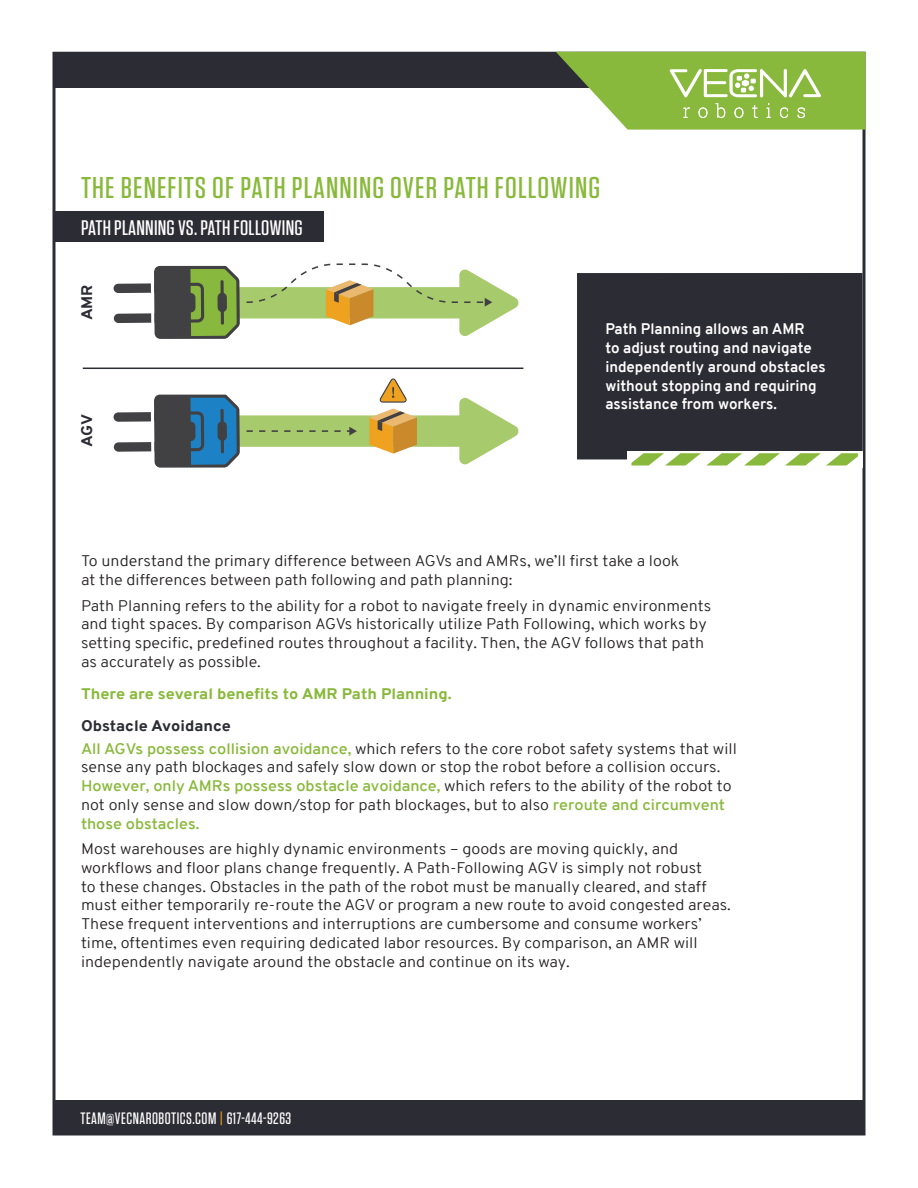
<style>
.page{position:relative;width:918px;height:1188px;background:#fff}
.page>*{position:absolute;margin:0;border:0;box-sizing:border-box;transform-origin:0 0}
.t1{font:500 30px "Tungsten";letter-spacing:.035em;color:#89b93c;scale:1.08 1}
.t2{font:500 21px "Tungsten";letter-spacing:.01em;color:#fff;scale:1.08 1}
.t3{font:500 16.5px "Tungsten";letter-spacing:.03em;color:#fff}
.t4{font:300 15px/18.8px "Overpass";color:#231f20;scale:1.08 1}
.t5{font:700 15px/18.8px "Overpass";color:#fff}
.t6{font:800 15px "Overpass";color:#89b93c;scale:1.08 1}
.t7{font:800 15px "Overpass";color:#2c2c35;scale:1.08 1}
.s1{font-weight:600;color:#89b93c}
.s2{color:#eea21f}
</style>
<div class="page">
<div style="left:55px;top:211px;width:269px;height:30px;background:#2c2c35"></div>
<div style="left:576px;top:272px;width:288px;height:189px;background:#2c2c35"></div>
<div style="left:574px;top:270px;width:292px;height:192px;border:3px solid #fff"></div>
<div style="left:54px;top:1100px;width:810px;height:34px;background:#2c2c35"></div>
<div style="left:54px;top:54px;width:810px;height:34px;background:#2c2c35"></div>
<svg style="left:556px;top:52px;width:310px;height:78px"></svg>
<svg style="left:114px;top:379px;width:405px;height:89px"></svg>
<svg style="left:114px;top:263px;width:405px;height:76px"></svg>
<hr style="left:83px;top:368px;width:440px;height:1px;background:#2c2c35">
<div style="left:627px;top:451px;width:235px;height:17px;background:#fff"></div>
<svg style="left:631px;top:453px;width:227px;height:13px"></svg>
<p class="t1" style="left:81px;top:172px;width:482px">THE BENEFITS OF PATH PLANNING OVER PATH FOLLOWING</p>
<p class="t2" style="left:81px;top:216px;width:207px">PATH PLANNING VS. PATH FOLLOWING</p>
<p class="t7" style="left:76px;top:320px;width:35px;rotate:-90deg">AMR</p>
<p class="t7" style="left:76px;top:447px;width:32px;rotate:-90deg">AGV</p>
<p class="t5" style="left:605px;top:320px;width:222px">Path Planning allows an AMR<br>to adjust routing and navigate independently around obstacles without stopping and requiring assistance from workers.</p>
<p class="t4" style="left:81px;top:552px;width:555px">To understand the primary difference between AGVs and AMRs, we’ll first take a look at the differences between path following and path planning:</p>
<p class="t4" style="left:81px;top:596px;width:585px">Path Planning refers to the ability for a robot to navigate freely in dynamic environments and tight spaces. By comparison AGVs historically utilize Path Following, which works by setting specific, predefined routes throughout a facility. Then, the AGV follows that path as accurately as possible.</p>
<p class="t6" style="left:81px;top:683px;width:345px">There are several benefits to AMR Path Planning.</p>
<p class="t7" style="left:81px;top:715px;width:140px">Obstacle Avoidance</p>
<p class="t4" style="left:81px;top:739px;width:609px"><span class="s1">All AGVs possess collision avoidance,</span> which refers to the core robot safety systems that will sense any path blockages and safely slow down or stop the robot before a collision occurs.<br><span class="s1">However, only AMRs possess obstacle avoidance,</span> which refers to the ability of the robot to not only sense and slow down/stop for path blockages, but to also <span class="s1">reroute and circumvent those obstacles.</span></p>
<p class="t4" style="left:81px;top:840px;width:603px">Most warehouses are highly dynamic environments – goods are moving quickly, and workflows and floor plans change frequently. A Path-Following AGV is simply not robust<br>to these changes. Obstacles in the path of the robot must be manually cleared, and staff must either temporarily re-route the AGV or program a new route to avoid congested areas.<br>These frequent interventions and interruptions are cumbersome and consume workers’ time, oftentimes even requiring dedicated labor resources. By comparison, an AMR will independently navigate around the obstacle and continue on its way.</p>
<p class="t3" style="left:80px;top:1110px;width:212px">TEAM@VECNAROBOTICS.COM <span class="s2">|</span> 617-444-9263</p>
</div>
